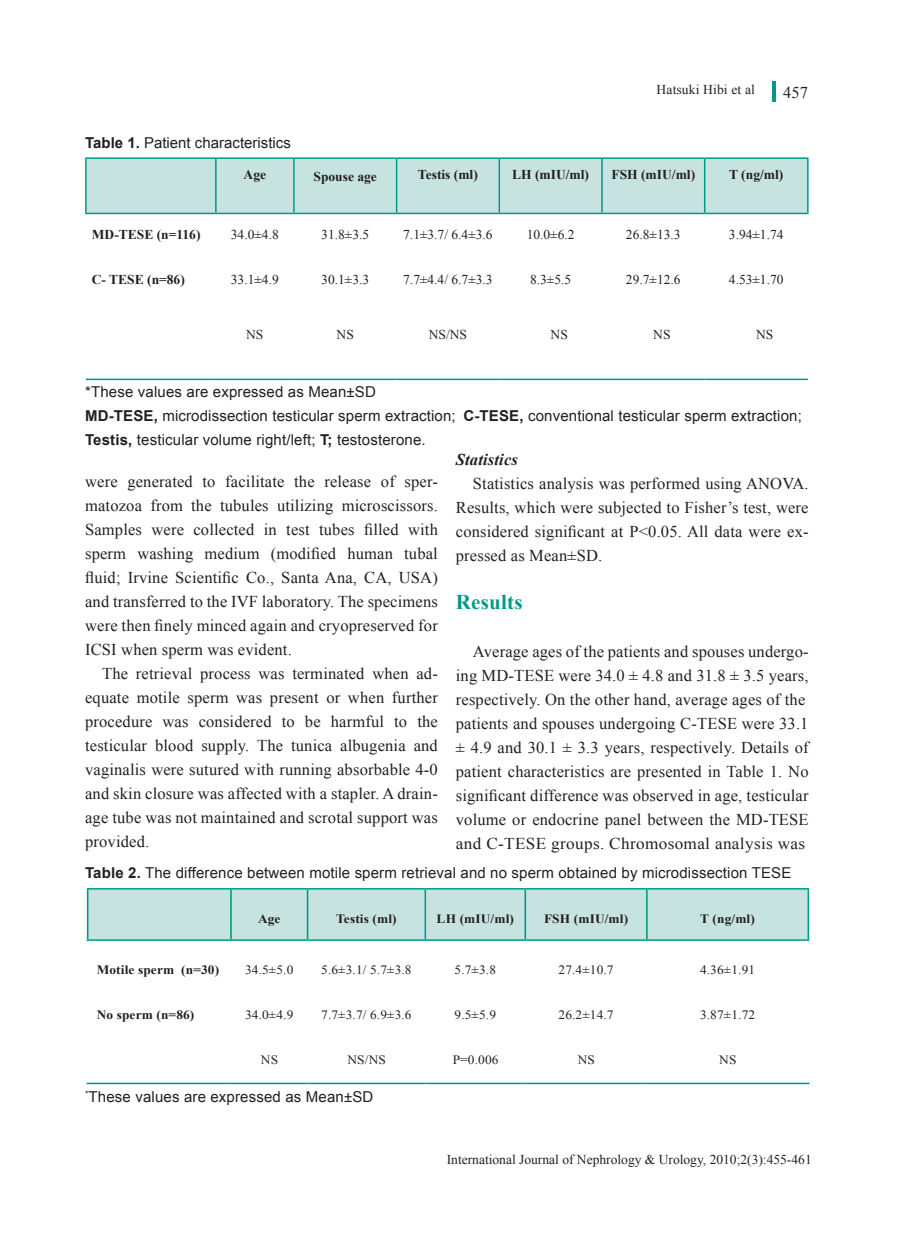
<style>
.page{position:relative;width:915px;height:1255px;background:#fff}
.page>*{position:absolute;margin:0;border:0;box-sizing:border-box;transform-origin:0 0}
.matn{font:700 21px "Times New Roman";letter-spacing:.01em;color:#098}
.matn-2{font:16.5px/24px "Times New Roman";letter-spacing:.01em;color:#231f20;text-align:justify}
.matn-3{font:italic 700 16.5px "Times New Roman";letter-spacing:.01em;color:#231f20}
.matn-4{font:15px/24px "Arial";letter-spacing:.01em;color:#231f20}
.jadval{font:13.5px "Times New Roman";color:#231f20}
.t1{font:700 13.5px "Times New Roman";color:#231f20}
.matn-5{font:13.5px "Times New Roman";letter-spacing:.01em;color:#231f20}
.matn-6{font:12.75px "Times New Roman";letter-spacing:.01em;color:#231f20;scale:1.05 1}
.matn-7{font:700 12.75px "Times New Roman";letter-spacing:.01em;color:#231f20;scale:1.05 1}
.s1{font-weight:700}
</style>
<div class="page">
<svg style="left:772px;top:81px;width:3px;height:21px"></svg>
<div style="left:87px;top:159px;width:719px;height:54px;background:#c7e3df"></div>
<hr style="left:85px;top:157px;width:131px;height:2px;background:#098">
<hr style="left:85px;top:159px;width:2px;height:54px;background:#098">
<hr style="left:216px;top:157px;width:78px;height:2px;background:#098">
<hr style="left:215px;top:159px;width:1px;height:54px;background:#098">
<hr style="left:294px;top:157px;width:102px;height:2px;background:#098">
<hr style="left:293px;top:159px;width:1px;height:54px;background:#098">
<hr style="left:396px;top:157px;width:103px;height:2px;background:#098">
<hr style="left:396px;top:159px;width:1px;height:54px;background:#098">
<hr style="left:499px;top:157px;width:102px;height:2px;background:#098">
<hr style="left:498px;top:159px;width:2px;height:54px;background:#098">
<hr style="left:601px;top:157px;width:103px;height:2px;background:#098">
<hr style="left:601px;top:159px;width:1px;height:54px;background:#098">
<hr style="left:704px;top:157px;width:104px;height:2px;background:#098">
<hr style="left:703px;top:159px;width:2px;height:54px;background:#098">
<hr style="left:806px;top:159px;width:2px;height:54px;background:#098">
<hr style="left:85px;top:213px;width:131px;height:1px;background:#098">
<hr style="left:216px;top:213px;width:78px;height:1px;background:#098">
<hr style="left:294px;top:213px;width:102px;height:1px;background:#098">
<hr style="left:396px;top:213px;width:103px;height:1px;background:#098">
<hr style="left:499px;top:213px;width:102px;height:1px;background:#098">
<hr style="left:601px;top:213px;width:103px;height:1px;background:#098">
<hr style="left:704px;top:213px;width:104px;height:1px;background:#098">
<hr style="left:86px;top:378px;width:130px;height:2px;background:#098">
<hr style="left:216px;top:378px;width:78px;height:2px;background:#098">
<hr style="left:294px;top:378px;width:102px;height:2px;background:#098">
<hr style="left:396px;top:378px;width:103px;height:2px;background:#098">
<hr style="left:499px;top:378px;width:102px;height:2px;background:#098">
<hr style="left:601px;top:378px;width:103px;height:2px;background:#098">
<hr style="left:704px;top:378px;width:103px;height:2px;background:#098">
<div style="left:88px;top:889px;width:719px;height:50px;background:#c7e3df"></div>
<hr style="left:87px;top:888px;width:144px;height:1px;background:#098">
<hr style="left:231px;top:888px;width:76px;height:1px;background:#098">
<hr style="left:307px;top:888px;width:118px;height:1px;background:#098">
<hr style="left:425px;top:888px;width:100px;height:1px;background:#098">
<hr style="left:525px;top:888px;width:121px;height:1px;background:#098">
<hr style="left:646px;top:888px;width:162px;height:1px;background:#098">
<hr style="left:86px;top:939px;width:145px;height:1px;background:#098">
<hr style="left:231px;top:939px;width:76px;height:1px;background:#098">
<hr style="left:307px;top:939px;width:118px;height:1px;background:#098">
<hr style="left:425px;top:939px;width:100px;height:1px;background:#098">
<hr style="left:525px;top:939px;width:121px;height:1px;background:#098">
<hr style="left:646px;top:939px;width:163px;height:1px;background:#098">
<hr style="left:87px;top:889px;width:1px;height:50px;background:#098">
<hr style="left:230px;top:889px;width:2px;height:50px;background:#098">
<hr style="left:306px;top:889px;width:2px;height:50px;background:#098">
<hr style="left:424px;top:889px;width:2px;height:50px;background:#098">
<hr style="left:524px;top:889px;width:2px;height:50px;background:#098">
<hr style="left:646px;top:889px;width:1px;height:50px;background:#098">
<hr style="left:807px;top:889px;width:1px;height:50px;background:#098">
<hr style="left:86px;top:1082px;width:145px;height:2px;background:#098">
<hr style="left:231px;top:1082px;width:76px;height:2px;background:#098">
<hr style="left:307px;top:1082px;width:118px;height:2px;background:#098">
<hr style="left:425px;top:1082px;width:100px;height:2px;background:#098">
<hr style="left:525px;top:1082px;width:121px;height:2px;background:#098">
<hr style="left:646px;top:1082px;width:163px;height:2px;background:#098">
<p class="matn-4" style="left:85px;top:130px;width:207px"><span class="s1">Table 1.</span> Patient characteristics</p>
<p class="matn-5" style="left:656px;top:81px;width:100px">Hatsuki Hibi et al</p>
<p class="matn-2" style="left:782px;top:80px;width:27px">457</p>
<p class="t1" style="left:243px;top:165px;width:24px">Age</p>
<p class="t1" style="left:313px;top:167px;width:65px">Spouse age</p>
<p class="t1" style="left:418px;top:165px;width:61px">Testis (ml)</p>
<p class="t1" style="left:512px;top:165px;width:78px">LH (mIU/ml)</p>
<p class="t1" style="left:611px;top:165px;width:85px">FSH (mIU/ml)</p>
<p class="t1" style="left:729px;top:165px;width:56px">T (ng/ml)</p>
<p class="t1" style="left:92px;top:225px;width:110px">MD-TESE (n=116)</p>
<p class="jadval" style="left:231px;top:226px;width:49px">34.0±4.8</p>
<p class="jadval" style="left:321px;top:226px;width:49px">31.8±3.5</p>
<p class="jadval" style="left:403px;top:226px;width:91px">7.1±3.7/ 6.4±3.6</p>
<p class="jadval" style="left:526px;top:226px;width:49px">10.0±6.2</p>
<p class="jadval" style="left:625px;top:226px;width:56px">26.8±13.3</p>
<p class="jadval" style="left:728px;top:226px;width:56px">3.94±1.74</p>
<p class="t1" style="left:92px;top:270px;width:94px">C- TESE (n=86)</p>
<p class="jadval" style="left:231px;top:270px;width:49px">33.1±4.9</p>
<p class="jadval" style="left:321px;top:270px;width:49px">30.1±3.3</p>
<p class="jadval" style="left:403px;top:270px;width:91px">7.7±4.4/ 6.7±3.3</p>
<p class="jadval" style="left:530px;top:270px;width:43px">8.3±5.5</p>
<p class="jadval" style="left:625px;top:270px;width:56px">29.7±12.6</p>
<p class="jadval" style="left:728px;top:270px;width:56px">4.53±1.70</p>
<p class="jadval" style="left:246px;top:326px;width:19px">NS</p>
<p class="jadval" style="left:336px;top:326px;width:19px">NS</p>
<p class="jadval" style="left:428px;top:326px;width:40px">NS/NS</p>
<p class="matn-5" style="left:550px;top:326px;width:19px">NS</p>
<p class="matn-5" style="left:653px;top:326px;width:19px">NS</p>
<p class="matn-5" style="left:755px;top:326px;width:19px">NS</p>
<p class="matn-4" style="left:85px;top:380px;width:292px">*These values are expressed as Mean±SD</p>
<p class="matn-4" style="left:85px;top:404px;width:718px"><span class="s1">MD-TESE,</span> microdissection testicular sperm extraction; <span class="s1">C-TESE,</span> conventional testicular sperm extraction;<br><span class="s1">Testis,</span> testicular volume right/left; <span class="s1">T;</span> testosterone.</p>
<p class="matn-2" style="left:85px;top:468px;width:354px">were generated to facilitate the release of sper&shy;matozoa from the tubules utilizing microscissors.<br>Samples were collected in test tubes filled with sperm washing medium (modified human tubal fluid; Irvine Scientific Co., Santa Ana, CA, USA) and transferred to the IVF laboratory. The specimens were then finely minced again and cryopreserved for ICSI when sperm was evident.</p>
<p class="matn-2" style="left:85px;top:661px;width:354px;text-indent:17px">The retrieval process was terminated when ad&shy;equate motile sperm was present or when further procedure was considered to be harmful to the testicular blood supply. The tunica albugenia and vaginalis were sutured with running absorbable 4-0 and skin closure was affected with a stapler. A drain&shy;age tube was not maintained and scrotal support was provided.</p>
<p class="matn-3" style="left:455px;top:448px;width:64px">Statistics</p>
<p class="matn-2" style="left:455px;top:471px;width:354px;text-indent:17px">Statistics analysis was performed using ANOVA.<br>Results, which were subjected to Fisher’s test, were considered significant at P&lt;0.05. All data were ex&shy;pressed as Mean±SD.</p>
<p class="matn" style="left:455px;top:587px;width:68px">Results</p>
<p class="matn-2" style="left:455px;top:639px;width:354px;text-indent:17px">Average ages of the patients and spouses undergo&shy;ing MD-TESE were 34.0 ± 4.8 and 31.8 ± 3.5 years, respectively. On the other hand, average ages of the</p>
<p class="matn-2" style="left:455px;top:711px;width:354px">patients and spouses undergoing C-TESE were 33.1 ± 4.9 and 30.1 ± 3.3 years, respectively. Details of patient characteristics are presented in Table 1. No significant difference was observed in age, testicular volume or endocrine panel between the MD-TESE and C-TESE groups. Chromosomal analysis was</p>
<p class="matn-4" style="left:85px;top:861px;width:707px"><span class="s1">Table 2.</span> The difference between motile sperm retrieval and no sperm obtained by microdissection TESE</p>
<p class="matn-7" style="left:258px;top:909px;width:23px">Age</p>
<p class="matn-7" style="left:336px;top:909px;width:59px">Testis (ml)</p>
<p class="matn-7" style="left:436px;top:909px;width:75px">LH (mIU/ml)</p>
<p class="matn-7" style="left:544px;top:909px;width:82px">FSH (mIU/ml)</p>
<p class="matn-7" style="left:700px;top:909px;width:53px">T (ng/ml)</p>
<p class="matn-7" style="left:97px;top:961px;width:118px">Motile sperm (n=30)</p>
<p class="matn-6" style="left:245px;top:961px;width:47px">34.5±5.0</p>
<p class="matn-6" style="left:321px;top:961px;width:88px">5.6±3.1/ 5.7±3.8</p>
<p class="matn-6" style="left:454px;top:961px;width:41px">5.7±3.8</p>
<p class="matn-6" style="left:558px;top:961px;width:54px">27.4±10.7</p>
<p class="matn-6" style="left:699px;top:961px;width:54px">4.36±1.91</p>
<p class="matn-7" style="left:97px;top:1006px;width:94px">No sperm (n=86)</p>
<p class="matn-6" style="left:245px;top:1006px;width:47px">34.0±4.9</p>
<p class="matn-6" style="left:321px;top:1006px;width:88px">7.7±3.7/ 6.9±3.6</p>
<p class="matn-6" style="left:454px;top:1006px;width:41px">9.5±5.9</p>
<p class="matn-6" style="left:558px;top:1006px;width:54px">26.2±14.7</p>
<p class="matn-6" style="left:699px;top:1006px;width:54px">3.87±1.72</p>
<p class="matn-6" style="left:261px;top:1051px;width:18px">NS</p>
<p class="matn-6" style="left:347px;top:1051px;width:38px">NS/NS</p>
<p class="matn-6" style="left:452px;top:1051px;width:45px">P=0.006</p>
<p class="matn-6" style="left:577px;top:1051px;width:18px">NS</p>
<p class="matn-6" style="left:719px;top:1051px;width:18px">NS</p>
<p class="matn-4" style="left:85px;top:1084px;width:290px"><sup>*</sup>These values are expressed as Mean±SD</p>
<p class="jadval" style="left:446px;top:1150px;width:366px">International Journal of Nephrology &amp; Urology, 2010;2(3):455-461</p>
</div>
